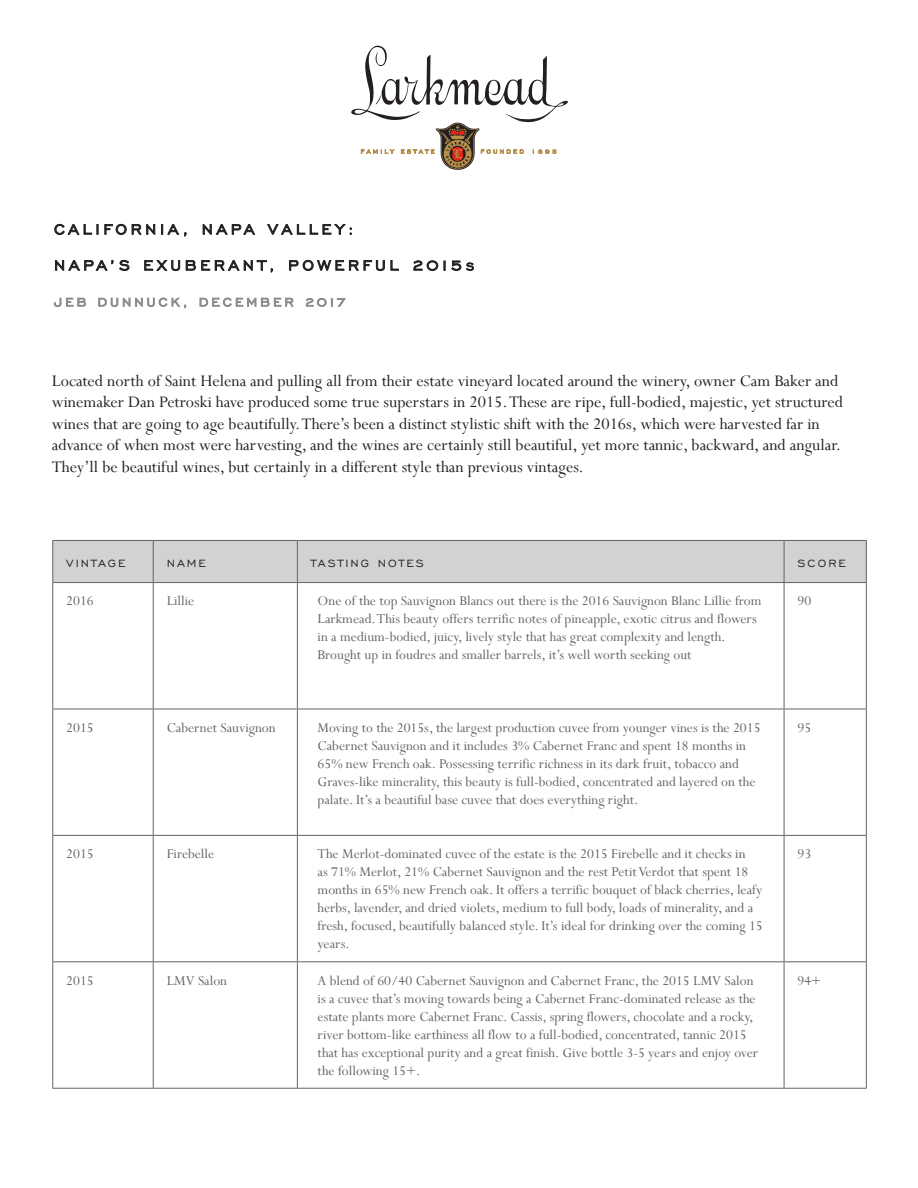
<style>
.page{position:relative;width:918px;height:1188px;background:#fff}
.page>*{position:absolute;margin:0;border:0;box-sizing:border-box;transform-origin:0 0}
.t1{font:18px/21.6px "Perpetua";color:#231f20}
.t2{font:18px "Engravers Gothic BT";letter-spacing:.21em;color:#231f20}
.t3{font:15px/18px "Perpetua";color:#636366}
.t4{font:13.5px "Engravers Gothic BT";letter-spacing:.15em;color:#231f20}
.s1{font-size:13.5px}
</style>
<div class="page">
<svg style="left:351px;top:45px;width:217px;height:125px"></svg>
<div style="left:53px;top:541px;width:813px;height:41px;background:#d1d2d4"></div>
<hr style="left:52px;top:540px;width:101px;height:1px;background:#636366">
<hr style="left:52px;top:541px;width:1px;height:41px;background:#636366">
<hr style="left:153px;top:540px;width:144px;height:1px;background:#636366">
<hr style="left:153px;top:541px;width:1px;height:41px;background:#636366">
<hr style="left:297px;top:540px;width:487px;height:1px;background:#636366">
<hr style="left:297px;top:541px;width:1px;height:41px;background:#636366">
<hr style="left:784px;top:540px;width:83px;height:1px;background:#636366">
<hr style="left:784px;top:541px;width:1px;height:41px;background:#636366">
<hr style="left:866px;top:541px;width:1px;height:41px;background:#636366">
<hr style="left:52px;top:582px;width:101px;height:1px;background:#636366">
<hr style="left:52px;top:583px;width:1px;height:126px;background:#636366">
<hr style="left:153px;top:582px;width:144px;height:1px;background:#636366">
<hr style="left:153px;top:583px;width:1px;height:126px;background:#636366">
<hr style="left:297px;top:582px;width:487px;height:1px;background:#636366">
<hr style="left:297px;top:583px;width:1px;height:126px;background:#636366">
<hr style="left:784px;top:582px;width:83px;height:1px;background:#636366">
<hr style="left:784px;top:583px;width:1px;height:126px;background:#636366">
<hr style="left:866px;top:583px;width:1px;height:126px;background:#636366">
<hr style="left:52px;top:709px;width:101px;height:1px;background:#636366">
<hr style="left:52px;top:709px;width:1px;height:126px;background:#636366">
<hr style="left:153px;top:709px;width:144px;height:1px;background:#636366">
<hr style="left:153px;top:709px;width:1px;height:126px;background:#636366">
<hr style="left:297px;top:709px;width:487px;height:1px;background:#636366">
<hr style="left:297px;top:709px;width:1px;height:126px;background:#636366">
<hr style="left:784px;top:709px;width:83px;height:1px;background:#636366">
<hr style="left:784px;top:709px;width:1px;height:126px;background:#636366">
<hr style="left:866px;top:709px;width:1px;height:126px;background:#636366">
<hr style="left:52px;top:835px;width:101px;height:1px;background:#636366">
<hr style="left:52px;top:836px;width:1px;height:125px;background:#636366">
<hr style="left:153px;top:835px;width:144px;height:1px;background:#636366">
<hr style="left:153px;top:836px;width:1px;height:125px;background:#636366">
<hr style="left:297px;top:835px;width:487px;height:1px;background:#636366">
<hr style="left:297px;top:836px;width:1px;height:125px;background:#636366">
<hr style="left:784px;top:835px;width:83px;height:1px;background:#636366">
<hr style="left:784px;top:836px;width:1px;height:125px;background:#636366">
<hr style="left:866px;top:836px;width:1px;height:125px;background:#636366">
<hr style="left:52px;top:961px;width:101px;height:1px;background:#636366">
<hr style="left:52px;top:962px;width:1px;height:126px;background:#636366">
<hr style="left:153px;top:961px;width:144px;height:1px;background:#636366">
<hr style="left:153px;top:962px;width:1px;height:126px;background:#636366">
<hr style="left:297px;top:961px;width:487px;height:1px;background:#636366">
<hr style="left:297px;top:962px;width:1px;height:126px;background:#636366">
<hr style="left:784px;top:961px;width:83px;height:1px;background:#636366">
<hr style="left:784px;top:962px;width:1px;height:126px;background:#636366">
<hr style="left:866px;top:962px;width:1px;height:126px;background:#636366">
<hr style="left:52px;top:1088px;width:101px;height:1px;background:#636366">
<hr style="left:153px;top:1088px;width:144px;height:1px;background:#636366">
<hr style="left:297px;top:1088px;width:487px;height:1px;background:#636366">
<hr style="left:784px;top:1088px;width:83px;height:1px;background:#636366">
<svg style="left:54px;top:224px;width:44px;height:11px"></svg>
<svg style="left:105px;top:224px;width:50px;height:11px"></svg>
<svg style="left:161px;top:224px;width:25px;height:13px"></svg>
<svg style="left:203px;top:224px;width:52px;height:11px"></svg>
<svg style="left:267px;top:224px;width:85px;height:11px"></svg>
<svg style="left:55px;top:260px;width:74px;height:11px"></svg>
<svg style="left:144px;top:260px;width:36px;height:11px"></svg>
<svg style="left:186px;top:260px;width:87px;height:13px"></svg>
<svg style="left:289px;top:260px;width:96px;height:11px"></svg>
<svg style="left:391px;top:260px;width:8px;height:11px"></svg>
<svg style="left:414px;top:261px;width:24px;height:10px"></svg>
<svg style="left:451px;top:261px;width:23px;height:10px"></svg>
<svg style="left:54px;top:298px;width:32px;height:9px"></svg>
<svg style="left:98px;top:298px;width:88px;height:10px"></svg>
<svg style="left:200px;top:298px;width:93px;height:9px"></svg>
<svg style="left:306px;top:298px;width:40px;height:9px"></svg>
<p class="t2" style="left:54px;top:219px;width:301px">CALIFORNIA, NAPA VALLEY:</p>
<p class="t2" style="left:54px;top:255px;width:422px">NAPA’S EXUBERANT, POWERFUL 2015<span class="s1">S</span></p>
<p class="t1" style="left:52px;top:369px;width:793px">Located north of Saint Helena and pulling all from their estate vineyard located around the winery, owner Cam Baker and winemaker Dan Petroski have produced some true superstars in 2015. These are ripe, full-bodied, majestic, yet structured wines that are going to age beautifully. There’s been a distinct stylistic shift with the 2016s, which were harvested far in advance of when most were harvesting, and the wines are certainly still beautiful, yet more tannic, backward, and angular.<br>They’ll be beautiful wines, but certainly in a different style than previous vintages.</p>
<p class="t4" style="left:66px;top:555px;width:61px">VINTAGE</p>
<p class="t4" style="left:167px;top:555px;width:41px">NAME</p>
<p class="t4" style="left:311px;top:555px;width:114px">TASTING NOTES</p>
<p class="t4" style="left:798px;top:555px;width:50px">SCORE</p>
<p class="t3" style="left:66px;top:592px;width:29px">2016</p>
<p class="t3" style="left:167px;top:592px;width:29px">Lillie</p>
<p class="t3" style="left:318px;top:592px;width:445px">One of the top Sauvignon Blancs out there is the 2016 Sauvignon Blanc Lillie from Larkmead. This beauty offers terrific notes of pineapple, exotic citrus and flowers in a medium-bodied, juicy, lively style that has great complexity and length.<br>Brought up in foudres and smaller barrels, it’s well worth seeking out</p>
<p class="t3" style="left:798px;top:592px;width:15px">90</p>
<p class="t3" style="left:66px;top:718px;width:29px">2015</p>
<p class="t3" style="left:167px;top:718px;width:110px">Cabernet Sauvignon</p>
<p class="t3" style="left:318px;top:718px;width:444px">Moving to the 2015s, the largest production cuvee from younger vines is the 2015<br>Cabernet Sauvignon and it includes 3% Cabernet Franc and spent 18 months in 65% new French oak. Possessing terrific richness in its dark fruit, tobacco and Graves-like minerality, this beauty is full-bodied, concentrated and layered on the palate. It’s a beautiful base cuvee that does everything right.</p>
<p class="t3" style="left:798px;top:718px;width:15px">95</p>
<p class="t3" style="left:66px;top:845px;width:29px">2015</p>
<p class="t3" style="left:167px;top:845px;width:49px">Firebelle</p>
<p class="t3" style="left:318px;top:845px;width:447px">The Merlot-dominated cuvee of the estate is the 2015 Firebelle and it checks in<br>as 71% Merlot, 21% Cabernet Sauvignon and the rest Petit Verdot that spent 18 months in 65% new French oak. It offers a terrific bouquet of black cherries, leafy herbs, lavender, and dried violets, medium to full body, loads of minerality, and a fresh, focused, beautifully balanced style. It’s ideal for drinking over the coming 15 years.</p>
<p class="t3" style="left:798px;top:845px;width:15px">93</p>
<p class="t3" style="left:66px;top:971px;width:29px">2015</p>
<p class="t3" style="left:167px;top:971px;width:62px">LMV Salon</p>
<p class="t3" style="left:318px;top:971px;width:442px">A blend of 60/40 Cabernet Sauvignon and Cabernet Franc, the 2015 LMV Salon is a cuvee that’s moving towards being a Cabernet Franc-dominated release as the estate plants more Cabernet Franc. Cassis, spring flowers, chocolate and a rocky, river bottom-like earthiness all flow to a full-bodied, concentrated, tannic 2015 that has exceptional purity and a great finish. Give bottle 3-5 years and enjoy over the following 15+.</p>
<p class="t3" style="left:798px;top:971px;width:25px">94+</p>
</div>
